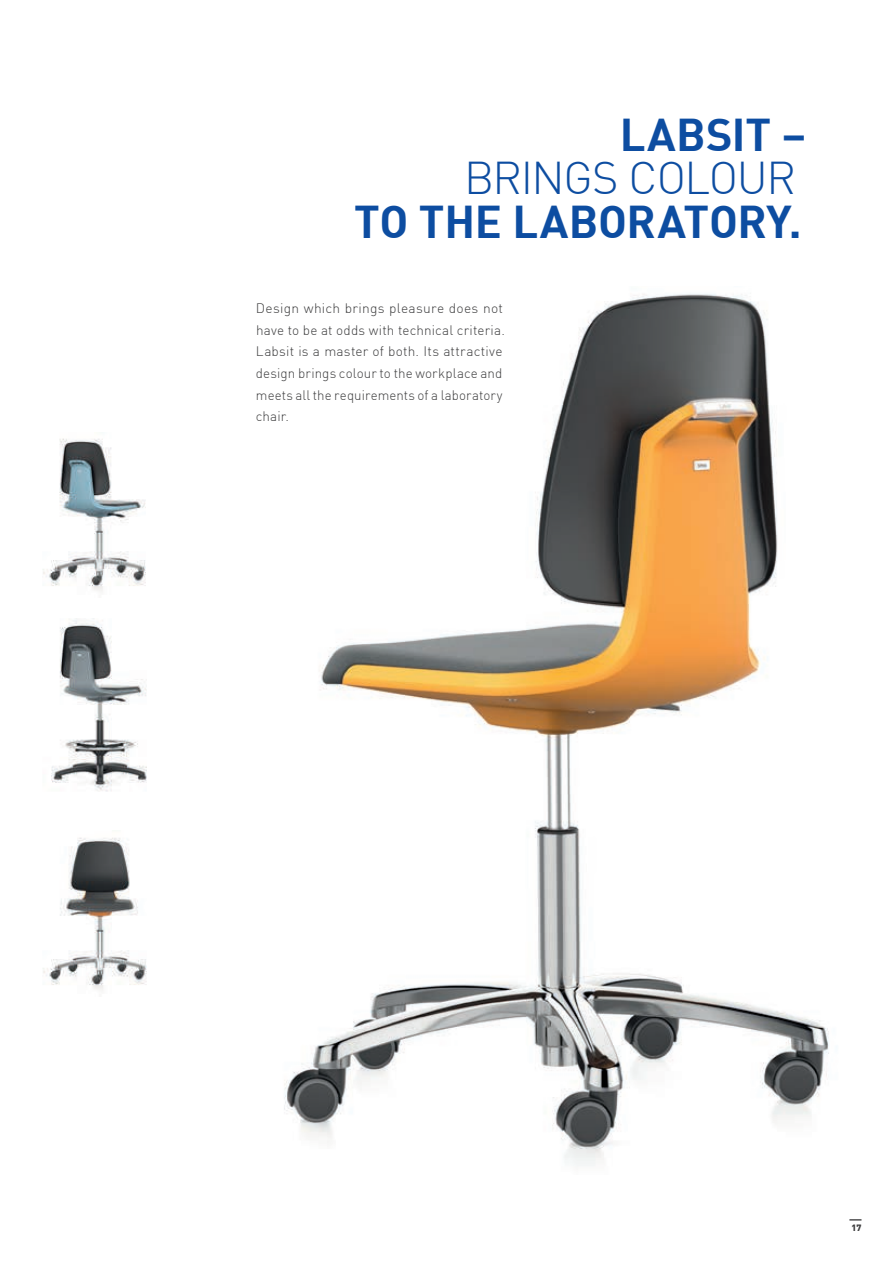
<style>
.page{position:relative;width:893px;height:1263px;background:#fff}
.page>*{position:absolute;margin:0;border:0;box-sizing:border-box;transform-origin:0 0}
.t1{font:700 45px "DIN";letter-spacing:-.005em;color:#0d4da1}
.t2{font:300 45px "DIN";letter-spacing:-.03em;color:#0d4da1}
.t3{font:300 13.5px/21.6px "DIN";letter-spacing:.01em;color:#3e3e3f}
.t4{font:900 9px "DIN";color:#3e3e3f}
</style>
<div class="page">
<img style="left:43px;top:837px;width:104px;height:154px">
<img style="left:51px;top:618px;width:96px;height:174px">
<img style="left:43px;top:438px;width:103px;height:154px">
<img style="left:284px;top:294px;width:545px;height:872px">
<svg style="left:849px;top:1219px;width:12px;height:1px"></svg>
<h1 class="t1" style="left:620px;top:106px;width:188px">LABSIT –</h1>
<h1 class="t2" style="left:464px;top:151px;width:333px">BRINGS COLOUR</h1>
<h1 class="t1" style="left:354px;top:192px;width:449px">TO THE LABORATORY.</h1>
<p class="t3" style="left:256px;top:297px;width:251px">Design which brings pleasure does not have to be at odds with technical criteria.<br>Labsit is a master of both. Its attractive design brings colour to the workplace and meets all the requirements of a laboratory chair.</p>
<p class="t4" style="left:851px;top:1221px;width:12px">17</p>
</div>
